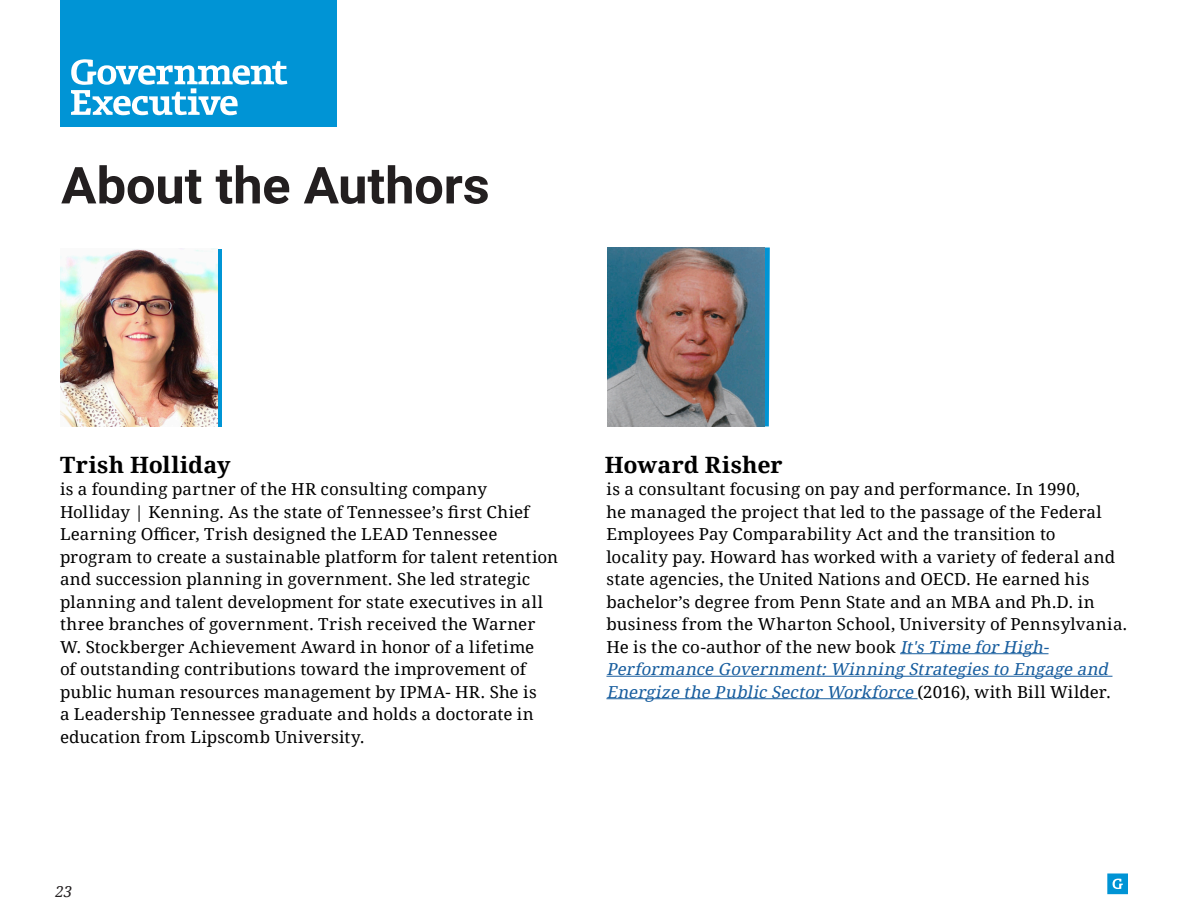
<style>
.page{position:relative;width:1188px;height:918px;background:#fff}
.page>*{position:absolute;margin:0;border:0;box-sizing:border-box;transform-origin:0 0}
.Body_Adjustments{font:700 51px "Roboto";letter-spacing:-.005em;color:#231f20}
.Body_Adjustments-2{font:700 22.5px "Droid Serif";letter-spacing:.005em;color:#000}
.Body_Adjustments-3{font:16.5px/22.5px "Droid Serif";letter-spacing:.005em;color:#000}
.t1{font:italic 15px "Droid Serif";color:#231f20}
.s1{font-style:italic;color:#175d9e}
</style>
<div class="page">
<svg style="left:1107px;top:873px;width:21px;height:21px"></svg>
<svg style="left:764px;top:248px;width:6px;height:178px"></svg>
<div style="left:61px;top:249px;width:161px;height:177px;background:#0095d5"></div>
<img style="left:61px;top:248px;width:157px;height:179px">
<img style="left:607px;top:248px;width:157px;height:178px">
<hr style="left:900px;top:653px;width:149px;height:1px;background:#175d9e">
<hr style="left:606px;top:676px;width:506px;height:1px;background:#175d9e">
<hr style="left:606px;top:698px;width:312px;height:1px;background:#175d9e">
<div style="left:60px;top:0;width:276px;height:127px;background:#0094d5"></div>
<svg style="left:71px;top:59px;width:216px;height:56px"></svg>
<p class="Body_Adjustments" style="left:61px;top:150px;width:430px">About the Authors</p>
<p class="Body_Adjustments-2" style="left:60px;top:449px;width:172px">Trish Holliday</p>
<p class="Body_Adjustments-2" style="left:605px;top:449px;width:179px">Howard Risher</p>
<p class="Body_Adjustments-3" style="left:60px;top:477px;width:429px">is a founding partner of the HR consulting company</p>
<p class="Body_Adjustments-3" style="left:60px;top:500px;width:500px">Holliday | Kenning. As the state of Tennessee’s first Chief Learning Officer, Trish designed the LEAD Tennessee program to create a sustainable platform for talent retention and succession planning in government. She led strategic planning and talent development for state executives in all three branches of government. Trish received the Warner W. Stockberger Achievement Award in honor of a lifetime<br>of outstanding contributions toward the improvement of public human resources management by IPMA- HR. She is<br>a Leadership Tennessee graduate and holds a doctorate in education from Lipscomb University.</p>
<p class="Body_Adjustments-3" style="left:606px;top:477px;width:523px">is a consultant focusing on pay and performance. In 1990,<br>he managed the project that led to the passage of the Federal Employees Pay Comparability Act and the transition to<br>locality pay. Howard has worked with a variety of federal and state agencies, the United Nations and OECD. He earned his bachelor’s degree from Penn State and an MBA and Ph.D. in business from the Wharton School, University of Pennsylvania.<br>He is the co-author of the new book <span class="s1">It'sTime for High-Performance Government:Winning Strategiesto Engage and Energize the Public Sector Workforce</span> ( 2 0 1 6 ) , w i t h B i l l W i l d e r .</p>
<p class="t1" style="left:55px;top:881px;width:18px">23</p>
</div>
